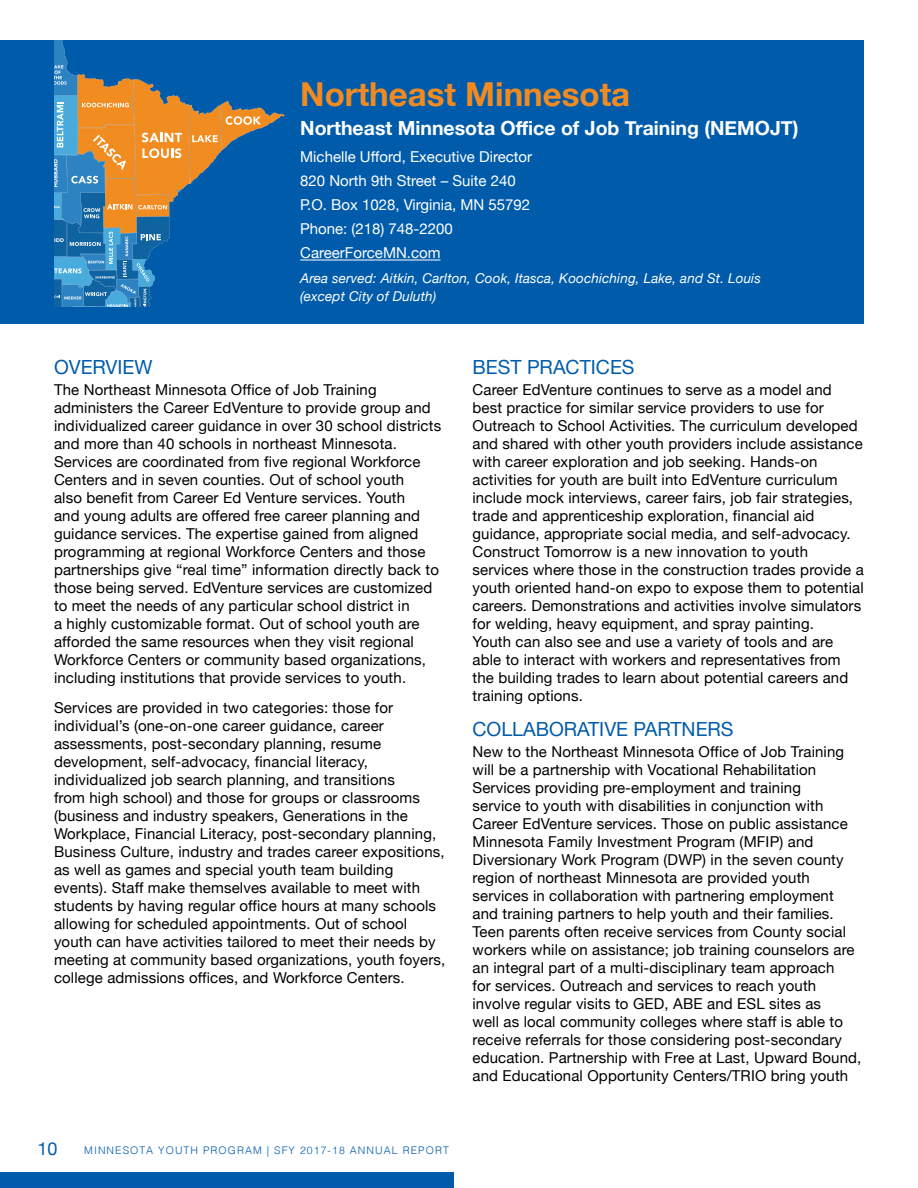
<style>
.page{position:relative;width:918px;height:1188px;background:#fff}
.page>*{position:absolute;margin:0;border:0;box-sizing:border-box;transform-origin:0 0}
.t1{font:700 33px "Helvetica Neue";color:#f18b21}
.t2{font:700 19.5px "Helvetica Neue";color:#fff}
.t3{font:19.5px "Helvetica Neue";color:#005cab}
.t4{font:18px "Helvetica Neue";color:#005cab}
.t5{font:15px/18px "Helvetica Neue";letter-spacing:.01em;color:#000}
.t6{font:15px/24px "Helvetica Neue";color:#fff}
.t7{font:italic 13.5px/18px "Helvetica Neue";letter-spacing:.01em;color:#fff}
.t8{font:300 10.5px "Helvetica";letter-spacing:.1em;color:#005cab}
</style>
<div class="page">
<div style="left:0;top:1173px;width:454px;height:15px;background:#005cab"></div>
<div style="left:0;top:41px;width:864px;height:283px;background:#005cab"></div>
<hr style="left:300px;top:260px;width:141px;height:1px;background:#fff">
<svg style="left:54px;top:41px;width:231px;height:266px"></svg>
<h1 class="t1" style="left:300px;top:69px;width:331px">Northeast Minnesota</h1>
<h2 class="t2" style="left:300px;top:113px;width:500px">Northeast Minnesota Office of Job Training (NEMOJT)</h2>
<p class="t6" style="left:300px;top:146px;width:234px">Michelle Ufford, Executive Director<br>820 North 9th Street – Suite 240<br>P.O. Box 1028, Virginia, MN 55792<br>Phone: (218) 748-2200<br>CareerForceMN.com</p>
<p class="t7" style="left:300px;top:270px;width:462px">Area served: Aitkin, Carlton, Cook, Itasca, Koochiching, Lake, and St. Louis (except City of Duluth)</p>
<h2 class="t3" style="left:54px;top:353px;width:100px">OVERVIEW</h2>
<p class="t5" style="left:54px;top:382px;width:389px">The Northeast Minnesota Office of Job Training administers the Career EdVenture to provide group and individualized career guidance in over 30 school districts and more than 40 schools in northeast Minnesota.<br>Services are coordinated from five regional Workforce Centers and in seven counties. Out of school youth<br>also benefit from Career Ed Venture services. Youth<br>and young adults are offered free career planning and guidance services. The expertise gained from aligned programming at regional Workforce Centers and those partnerships give “real time” information directly back to those being served. EdVenture services are customized to meet the needs of any particular school district in<br>a highly customizable format. Out of school youth are afforded the same resources when they visit regional Workforce Centers or community based organizations, including institutions that provide services to youth.</p>
<p class="t5" style="left:54px;top:700px;width:393px">Services are provided in two categories: those for individual’s (one-on-one career guidance, career assessments, post-secondary planning, resume development, self-advocacy, financial literacy, individualized job search planning, and transitions<br>from high school) and those for groups or classrooms (business and industry speakers, Generations in the Workplace, Financial Literacy, post-secondary planning, Business Culture, industry and trades career expositions, as well as games and special youth team building events). Staff make themselves available to meet with students by having regular office hours at many schools allowing for scheduled appointments. Out of school youth can have activities tailored to meet their needs by meeting at community based organizations, youth foyers, college admissions offices, and Workforce Centers.</p>
<p class="t4" style="left:38px;top:1136px;width:22px">10</p>
<p class="t8" style="left:84px;top:1142px;width:366px">MINNESOTA YOUTH PROGRAM | SFY 2017-18 ANNUAL REPORT</p>
<h2 class="t3" style="left:472px;top:353px;width:164px">BEST PRACTICES</h2>
<p class="t5" style="left:472px;top:382px;width:393px">Career EdVenture continues to serve as a model and best practice for similar service providers to use for Outreach to School Activities. The curriculum developed and shared with other youth providers include assistance with career exploration and job seeking. Hands-on activities for youth are built into EdVenture curriculum include mock interviews, career fairs, job fair strategies, trade and apprenticeship exploration, financial aid guidance, appropriate social media, and self-advocacy.<br>Construct Tomorrow is a new innovation to youth services where those in the construction trades provide a youth oriented hand-on expo to expose them to potential careers. Demonstrations and activities involve simulators for welding, heavy equipment, and spray painting.<br>Youth can also see and use a variety of tools and are able to interact with workers and representatives from the building trades to learn about potential careers and training options.</p>
<h2 class="t3" style="left:472px;top:715px;width:263px">COLLABORATIVE PARTNERS</h2>
<p class="t5" style="left:472px;top:743px;width:390px">New to the Northeast Minnesota Office of Job Training will be a partnership with Vocational Rehabilitation Services providing pre-employment and training<br>service to youth with disabilities in conjunction with Career EdVenture services. Those on public assistance Minnesota Family Investment Program (MFIP) and Diversionary Work Program (DWP) in the seven county region of northeast Minnesota are provided youth services in collaboration with partnering employment and training partners to help youth and their families.<br>Teen parents often receive services from County social workers while on assistance; job training counselors are an integral part of a multi-disciplinary team approach<br>for services. Outreach and services to reach youth involve regular visits to GED, ABE and ESL sites as<br>well as local community colleges where staff is able to receive referrals for those considering post-secondary education. Partnership with Free at Last, Upward Bound, and Educational Opportunity Centers/TRIO bring youth</p>
</div>
